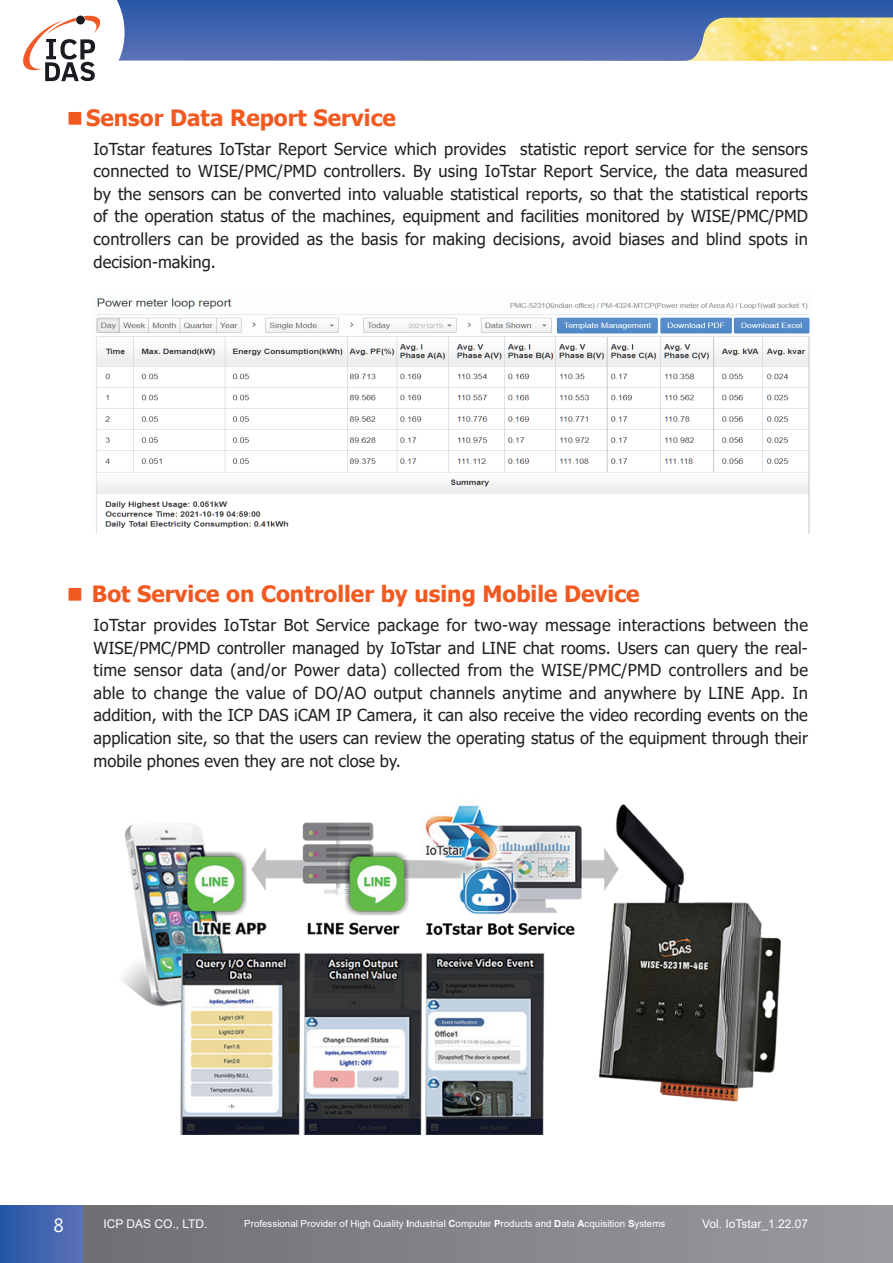
<style>
.page{position:relative;width:893px;height:1263px;background:#fff}
.page>*{position:absolute;margin:0;border:0;box-sizing:border-box;transform-origin:0 0}
.t1{font:700 22.5px "Tahoma";color:#f15921}
.t2{font:18px "Microsoft Jheng Hei";color:#fff}
.t3{font:16.5px/22.6px "Tahoma";color:#231f20;text-align:justify}
.t4{font:12px "Arial";color:#fff}
.t5{font:9.75px "Arial";color:#fff}
.s1{font-weight:700}
</style>
<div class="page">
<img style="left:96px;top:298px;width:714px;height:235px">
<img style="left:121px;top:804px;width:659px;height:330px">
<svg style="left:125px;top:0;width:768px;height:61px;background:#617aa4"></svg>
<div style="left:83px;top:1205px;width:810px;height:58px;background:linear-gradient(to right,#6e7073,#999b9e)"></div>
<div style="left:0;top:1205px;width:82px;height:58px;background:linear-gradient(to right,#2256a6,#5c71b7)"></div>
<svg style="left:23px;top:0;width:102px;height:82px"></svg>
<h1 class="t1" style="left:86px;top:102px;width:311px">Sensor Data Report Service</h1>
<p class="t3" style="left:94px;top:138px;width:716px">IoTstar features IoTstar Report Service which provides statistic report service for the sensors connected to WISE/PMC/PMD controllers. By using IoTstar Report Service, the data measured by the sensors can be converted into valuable statistical reports, so that the statistical reports of the operation status of the machines, equipment and facilities monitored by WISE/PMC/PMD controllers can be provided as the basis for making decisions, avoid biases and blind spots in decision-making.</p>
<h1 class="t1" style="left:92px;top:578px;width:549px">Bot Service on Controller by using Mobile Device</h1>
<p class="t3" style="left:94px;top:615px;width:716px">IoTstar provides IoTstar Bot Service package for two-way message interactions between the WISE/PMC/PMD controller managed by IoTstar and LINE chat rooms. Users can query the real&shy;time sensor data (and/or Power data) collected from the WISE/PMC/PMD controllers and be able to change the value of DO/AO output channels anytime and anywhere by LINE App. In addition, with the ICP DAS iCAM IP Camera, it can also receive the video recording events on the application site, so that the users can review the operating status of the equipment through their mobile phones even they are not close by.</p>
<p class="t2" style="left:53px;top:1214px;width:12px">8</p>
<p class="t4" style="left:103px;top:1215px;width:106px">ICP DAS CO., LTD.</p>
<p class="t5" style="left:244px;top:1216px;width:423px">Professional Provider of High Quality <span class="s1">I</span>ndustrial <span class="s1">C</span>omputer <span class="s1">P</span>roducts and <span class="s1">D</span>ata <span class="s1">A</span>cquisition <span class="s1">S</span>ystems</p>
<p class="t4" style="left:702px;top:1215px;width:108px">Vol. IoTstar_1.22.07</p>
</div>
